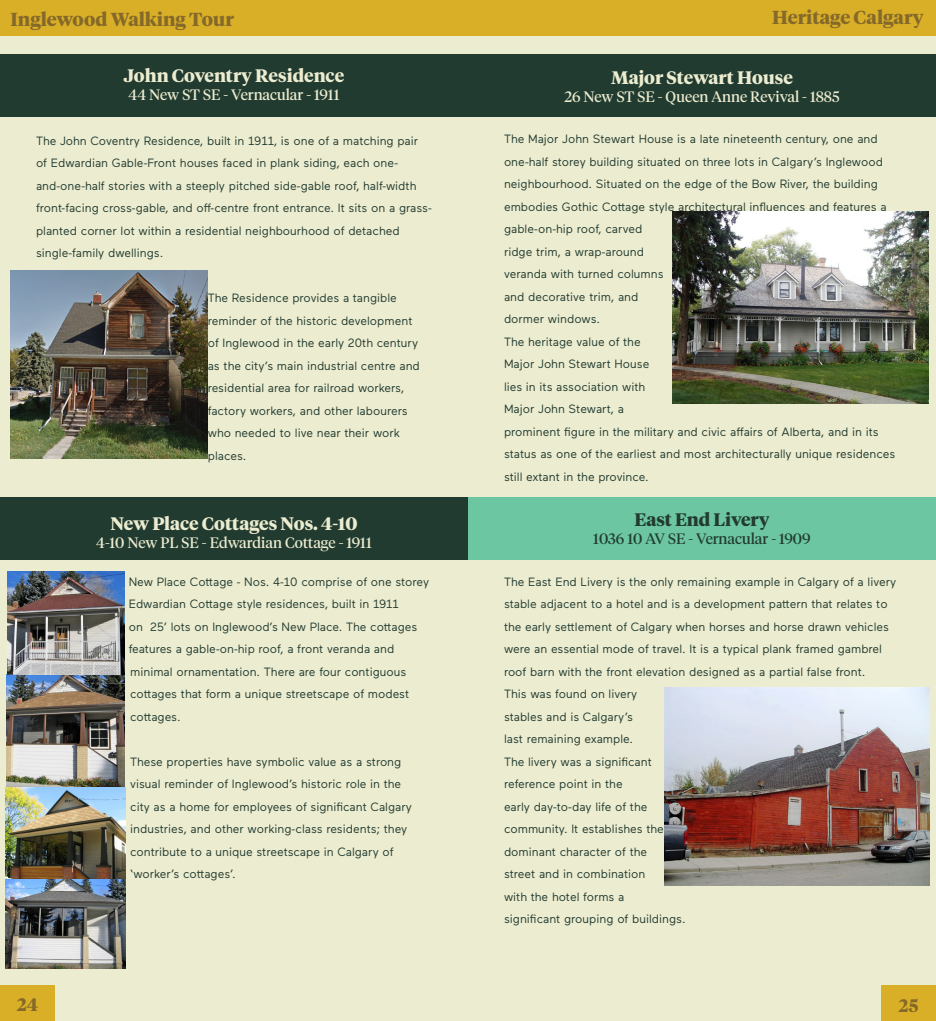
<style>
.page{position:relative;width:936px;height:1021px;background:#fff}
.page>*{position:absolute;margin:0;border:0;box-sizing:border-box;transform-origin:0 0}
.t1{font:700 18.75px "Tiempos Headline";color:#85692a}
.t2{font:700 18px "Tiempos Headline";color:#ececd0}
.t3{font:700 18px "Tiempos Headline";color:#223b30}
.t4{font:700 18px "Tiempos Headline";color:#85692a}
.t5{font:15px "Tiempos Headline";color:#ececd0}
.t6{font:15px "Tiempos Headline";color:#223b30}
.t7{font:12px/22.5px "Maax";color:#223b30}
</style>
<div class="page">
<div style="left:0;top:0;width:468px;height:1020px;background:#ececd0"></div>
<div style="left:468px;top:0;width:467px;height:1020px;background:#ececd0"></div>
<div style="left:880px;top:984px;width:55px;height:36px;background:#d9af27"></div>
<div style="left:0;top:984px;width:55px;height:36px;background:#d9af27"></div>
<div style="left:0;top:0;width:468px;height:36px;background:#d9af27"></div>
<div style="left:468px;top:0;width:467px;height:36px;background:#d9af27"></div>
<div style="left:0;top:54px;width:468px;height:63px;background:#223b30"></div>
<div style="left:0;top:497px;width:468px;height:63px;background:#223b30"></div>
<img style="left:11px;top:271px;width:197px;height:188px">
<img style="left:6px;top:572px;width:120px;height:396px">
<div style="left:468px;top:497px;width:467px;height:63px;background:#6cc6a2"></div>
<div style="left:468px;top:54px;width:467px;height:63px;background:#223b30"></div>
<img style="left:672px;top:211px;width:256px;height:192px">
<img style="left:664px;top:687px;width:265px;height:198px">
<h1 class="t1" style="left:11px;top:6px;width:225px">Inglewood Walking Tour</h1>
<h1 class="t1" style="left:772px;top:5px;width:153px">Heritage Calgary</h1>
<p class="t2" style="left:124px;top:63px;width:222px">John Coventry Residence</p>
<p class="t5" style="left:129px;top:85px;width:212px">44 New ST SE - Vernacular - 1911</p>
<p class="t7" style="left:36px;top:129px;width:397px">The John Coventry Residence, built in 1911, is one of a matching pair of Edwardian Gable-Front houses faced in plank siding, each one&shy;and-one-half stories with a steeply pitched side-gable roof, half-width front-facing cross-gable, and off-centre front entrance. It sits on a grass&shy;planted corner lot within a residential neighbourhood of detached single-family dwellings.</p>
<p class="t7" style="left:208px;top:286px;width:214px">The Residence provides a tangible reminder of the historic development of Inglewood in the early 20th century as the city’s main industrial centre and residential area for railroad workers, factory workers, and other labourers who needed to live near their work places.</p>
<p class="t2" style="left:611px;top:65px;width:183px">Major Stewart House</p>
<p class="t5" style="left:564px;top:86px;width:277px">26 New ST SE - Queen Anne Revival - 1885</p>
<p class="t7" style="left:504px;top:127px;width:384px">The Major John Stewart House is a late nineteenth century, one and one-half storey building situated on three lots in Calgary’s Inglewood neighbourhood. Situated on the edge of the Bow River, the building embodies Gothic Cottage style architectural influences and features a gable-on-hip roof, carved<br>ridge trim, a wrap-around<br>veranda with turned columns<br>and decorative trim, and<br>dormer windows.</p>
<p class="t7" style="left:504px;top:329px;width:393px">The heritage value of the<br>Major John Stewart House<br>lies in its association with<br>Major John Stewart, a<br>prominent figure in the military and civic affairs of Alberta, and in its status as one of the earliest and most architecturally unique residences still extant in the province.</p>
<p class="t2" style="left:110px;top:511px;width:248px">New Place Cottages Nos. 4-10</p>
<p class="t5" style="left:96px;top:532px;width:277px">4-10 New PL SE - Edwardian Cottage - 1911</p>
<p class="t7" style="left:129px;top:569px;width:302px">New Place Cottage - Nos. 4-10 comprise of one storey Edwardian Cottage style residences, built in 1911<br>on 25’ lots on Inglewood’s New Place. The cottages features a gable-on-hip roof, a front veranda and minimal ornamentation. There are four contiguous cottages that form a unique streetscape of modest cottages.</p>
<p class="t7" style="left:130px;top:749px;width:283px">These properties have symbolic value as a strong visual reminder of Inglewood’s historic role in the city as a home for employees of significant Calgary industries, and other working-class residents; they contribute to a unique streetscape in Calgary of ‘worker’s cottages’.</p>
<p class="t3" style="left:634px;top:507px;width:137px">East End Livery</p>
<p class="t6" style="left:593px;top:528px;width:219px">1036 10 AV SE - Vernacular - 1909</p>
<p class="t7" style="left:504px;top:569px;width:394px">The East End Livery is the only remaining example in Calgary of a livery stable adjacent to a hotel and is a development pattern that relates to the early settlement of Calgary when horses and horse drawn vehicles were an essential mode of travel. It is a typical plank framed gambrel roof barn with the front elevation designed as a partial false front.<br>This was found on livery<br>stables and is Calgary’s<br>last remaining example.<br>The livery was a significant<br>reference point in the<br>early day-to-day life of the<br>community. It establishes the<br>dominant character of the<br>street and in combination<br>with the hotel forms a<br>significant grouping of buildings.</p>
<h2 class="t4" style="left:17px;top:992px;width:23px">24</h2>
<h2 class="t4" style="left:898px;top:993px;width:22px">25</h2>
</div>
